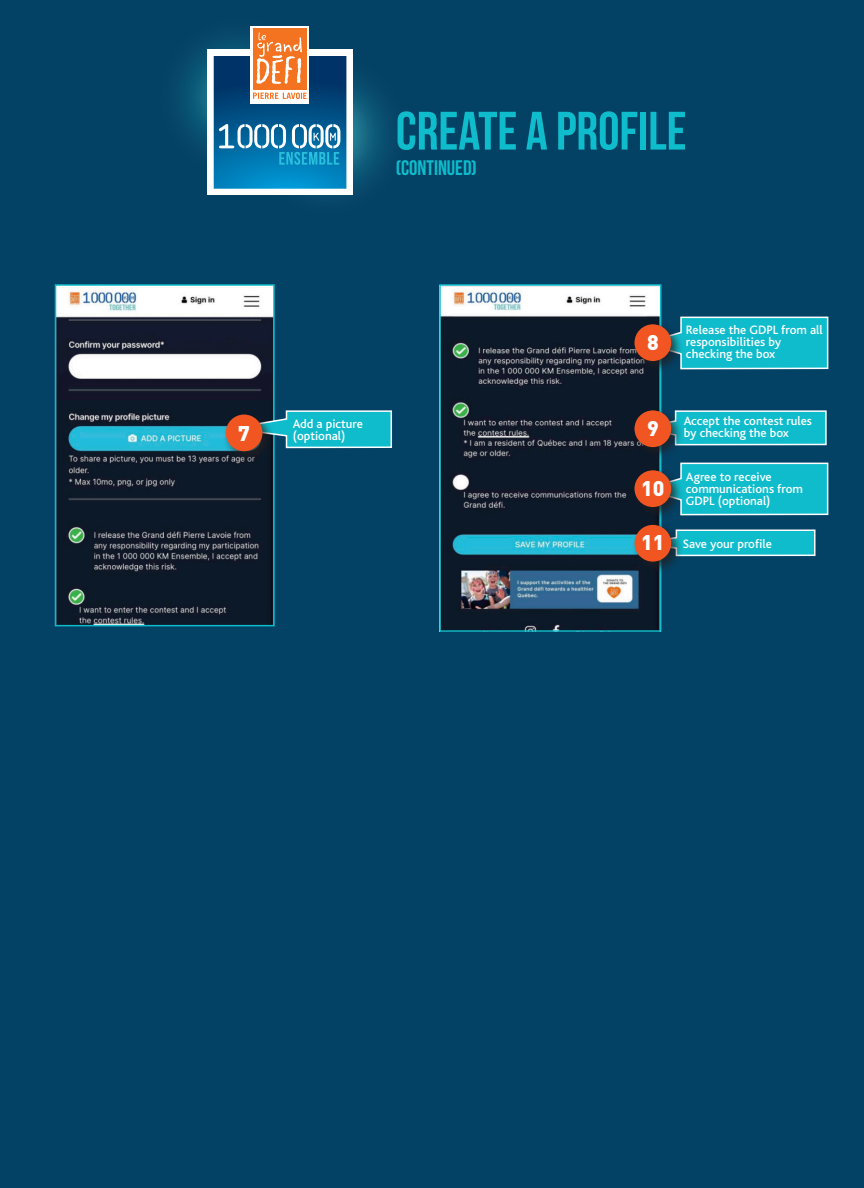
<style>
.page{position:relative;width:864px;height:1188px;background:#034165}
.page>*{position:absolute;margin:0;border:0;box-sizing:border-box;transform-origin:0 0}
.t1{font:54px "Bebas Neue";color:#0fbccc}
.t2{font:21px "Bebas Neue";color:#0fbccc}
.t3{font:900 21px "DIN";color:#fff}
.t4{font:500 12.75px/12px "Bliss";color:#fff}
</style>
<div class="page">
<svg style="left:240px;top:48px;width:173px;height:173px"></svg>
<svg style="left:151px;top:10px;width:174px;height:173px"></svg>
<div style="left:207px;top:50px;width:146px;height:145px;background:#fff"></div>
<div style="left:251px;top:26px;width:58px;height:78px;background:#fff"></div>
<div style="left:253px;top:28px;width:54px;height:62px;background:#f47321"></div>
<svg style="left:214px;top:32px;width:138px;height:157px"></svg>
<img style="left:442px;top:287px;width:216px;height:342px">
<div style="left:439px;top:284px;width:222px;height:348px;border:2px solid #0fbccc"></div>
<img style="left:58px;top:287px;width:214px;height:336px">
<div style="left:55px;top:284px;width:220px;height:342px;border:2px solid #0fbccc"></div>
<svg style="left:221px;top:410px;width:171px;height:39px;background:#23b3c3"></svg>
<svg style="left:639px;top:316px;width:190px;height:54px;background:#1eb9c9"></svg>
<svg style="left:630px;top:410px;width:197px;height:36px;background:#24bbcb"></svg>
<svg style="left:639px;top:462px;width:190px;height:54px;background:#1db9c8"></svg>
<svg style="left:684px;top:529px;width:132px;height:28px;background:#2abdcc"></svg>
<div style="left:632px;top:321px;width:52px;height:53px;background:#231f20;opacity:.75"></div>
<div style="left:634px;top:324px;width:37px;height:37px;background:#f15622;border-radius:50%"></div>
<div style="left:632px;top:407px;width:52px;height:53px;background:#231f20;opacity:.75"></div>
<div style="left:634px;top:410px;width:37px;height:37px;background:#f15622;border-radius:50%"></div>
<div style="left:632px;top:467px;width:52px;height:53px;background:#231f20;opacity:.75"></div>
<div style="left:634px;top:470px;width:37px;height:37px;background:#f15622;border-radius:50%"></div>
<div style="left:632px;top:522px;width:52px;height:52px;background:#231f20;opacity:.75"></div>
<div style="left:634px;top:525px;width:37px;height:37px;background:#f15622;border-radius:50%"></div>
<div style="left:223px;top:412px;width:52px;height:52px;background:#231f20;opacity:.75"></div>
<div style="left:226px;top:415px;width:36px;height:36px;background:#f15622;border-radius:50%"></div>
<p class="t1" style="left:396px;top:101px;width:292px">CREATE A PROFILE</p>
<p class="t2" style="left:396px;top:156px;width:83px">(CONTINUED)</p>
<p class="t3" style="left:238px;top:419px;width:13px">7</p>
<p class="t4" style="left:293px;top:418px;width:72px">Add a picture</p>
<p class="t4" style="left:293px;top:430px;width:54px">(optional)</p>
<p class="t3" style="left:647px;top:328px;width:13px">8</p>
<p class="t4" style="left:686px;top:324px;width:138px">Release the GDPL from all responsibilities by</p>
<p class="t4" style="left:686px;top:348px;width:91px">checking the box</p>
<p class="t3" style="left:647px;top:414px;width:13px">9</p>
<p class="t3" style="left:641px;top:474px;width:25px">10</p>
<p class="t3" style="left:641px;top:529px;width:25px">11</p>
<p class="t4" style="left:684px;top:415px;width:130px">Accept the contest rules by checking the box</p>
<p class="t4" style="left:686px;top:471px;width:87px">Agree to receive</p>
<p class="t4" style="left:686px;top:483px;width:119px">communications from<br>GDPL (optional)</p>
<p class="t4" style="left:683px;top:538px;width:91px">Save your profile</p>
</div>
